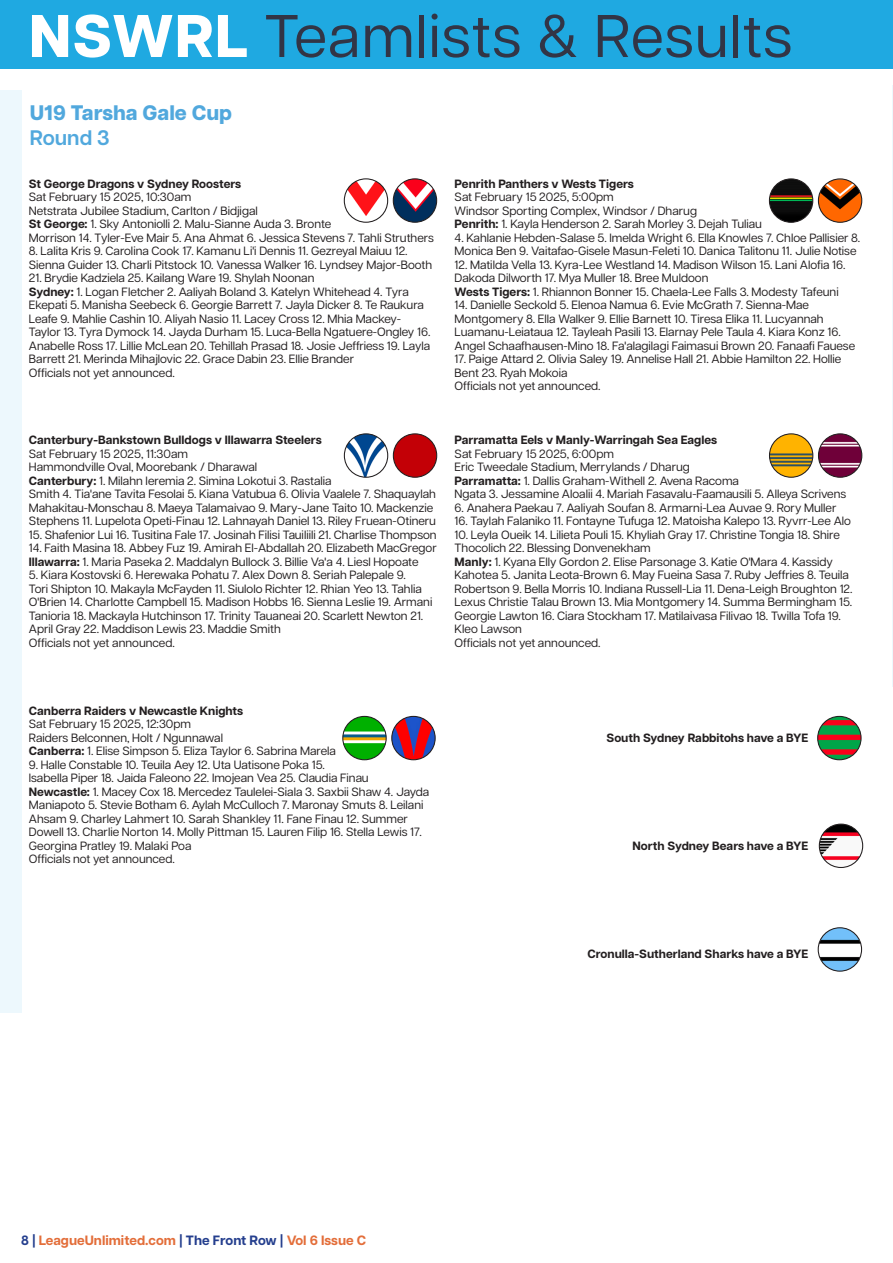
<style>
.page{position:relative;width:893px;height:1263px;background:#fff}
.page>*{position:absolute;margin:0;border:0;box-sizing:border-box;transform-origin:0 0}
.t1{font:60px "Articulat CF";letter-spacing:.02em;color:#323546}
.t2{font:800 21px "Articulat CF";color:#51a8dd}
.t3{font:600 21px "Articulat CF";color:#51a8dd}
.t4{font:700 13.5px "Articulat CF";color:#e36e3a}
.t5{font:12px/13.5px "Articulat CF";color:#231f20}
.t6{font:700 12px "Articulat CF";color:#231f20}
.s1{font-weight:800;color:#fff}
.s2{font-weight:700}
.s3{color:#253f8e}
</style>
<div class="page">
<div style="left:0;top:0;width:893px;height:68px;background:#1fa9e1"></div>
<img style="left:819px;top:824px;width:44px;height:43px;border-radius:22px">
<div style="left:819px;top:824px;width:44px;height:44px;border:1px solid #231f20;border-radius:50%"></div>
<img style="left:818px;top:716px;width:43px;height:44px;border-radius:22px">
<div style="left:817px;top:716px;width:45px;height:44px;border:1px solid #231f20;border-radius:50%"></div>
<img style="left:344px;top:179px;width:44px;height:43px;border-radius:22px">
<div style="left:344px;top:178px;width:44px;height:45px;border:1px solid #231f20;border-radius:50%"></div>
<img style="left:393px;top:179px;width:44px;height:43px;border-radius:22px">
<div style="left:393px;top:178px;width:44px;height:45px;border:1px solid #231f20;border-radius:50%"></div>
<img style="left:343px;top:716px;width:43px;height:44px;border-radius:22px">
<div style="left:342px;top:716px;width:45px;height:44px;border:1px solid #231f20;border-radius:50%"></div>
<img style="left:392px;top:716px;width:43px;height:44px;border-radius:22px">
<div style="left:391px;top:716px;width:45px;height:44px;border:1px solid #231f20;border-radius:50%"></div>
<img style="left:769px;top:179px;width:44px;height:43px;border-radius:22px">
<div style="left:769px;top:178px;width:44px;height:45px;border:1px solid #231f20;border-radius:50%"></div>
<img style="left:818px;top:179px;width:44px;height:43px;border-radius:22px">
<div style="left:818px;top:178px;width:44px;height:45px;border:1px solid #231f20;border-radius:50%"></div>
<img style="left:344px;top:434px;width:44px;height:43px;border-radius:22px">
<div style="left:344px;top:433px;width:44px;height:45px;border:1px solid #231f20;border-radius:50%"></div>
<img style="left:393px;top:434px;width:44px;height:43px;border-radius:22px">
<div style="left:393px;top:433px;width:44px;height:45px;border:1px solid #231f20;border-radius:50%"></div>
<img style="left:769px;top:434px;width:44px;height:43px;border-radius:22px">
<div style="left:769px;top:433px;width:44px;height:45px;border:1px solid #231f20;border-radius:50%"></div>
<img style="left:818px;top:434px;width:44px;height:43px;border-radius:22px">
<div style="left:818px;top:433px;width:44px;height:45px;border:1px solid #231f20;border-radius:50%"></div>
<img style="left:818px;top:928px;width:44px;height:43px;border-radius:22px">
<div style="left:818px;top:927px;width:44px;height:45px;border:1px solid #231f20;border-radius:50%"></div>
<div style="left:0;top:90px;width:21px;height:922px;background:#edf8fd"></div>
<p class="t1" style="left:29px;top:-7px;width:765px"><span class="s1">NSWRL</span> Teamlists &amp; Results</p>
<p class="t2" style="left:30px;top:97px;width:204px">U19 Tarsha Gale Cup</p>
<p class="t3" style="left:30px;top:122px;width:81px">Round 3</p>
<p class="t6" style="left:29px;top:175px;width:214px">St George Dragons v Sydney Roosters</p>
<p class="t5" style="left:29px;top:190px;width:164px">Sat February 15 2025, 10:30am</p>
<p class="t5" style="left:29px;top:203px;width:230px">Netstrata Jubilee Stadium, Carlton / Bidjigal</p>
<p class="t5" style="left:29px;top:217px;width:406px"><span class="s2">St George:</span> 1. Sky Antoniolli 2. Malu-Sianne Auda 3. Bronte<br>Morrison 14. Tyler-Eve Mair 5. Ana Ahmat 6. Jessica Stevens 7. Tahli Struthers</p>
<p class="t5" style="left:29px;top:244px;width:405px">8. Lalita Kris 9. Carolina Cook 17. Kamanu Li'i Dennis 11. Gezreyal Maiuu 12.<br>Sienna Guider 13. Charli Pitstock 10. Vanessa Walker 16. Lyndsey Major-Booth</p>
<p class="t5" style="left:29px;top:271px;width:287px">21. Brydie Kadziela 25. Kailang Ware 19. Shylah Noonan</p>
<p class="t5" style="left:29px;top:284px;width:403px"><span class="s2">Sydney:</span> 1. Logan Fletcher 2. Aaliyah Boland 3. Katelyn Whitehead 4. Tyra Ekepati 5. Manisha Seebeck 6. Georgie Barrett 7. Jayla Dicker 8. Te Raukura Leafe 9. Mahlie Cashin 10. Aliyah Nasio 11. Lacey Cross 12. Mhia Mackey-Taylor 13. Tyra Dymock 14. Jayda Durham 15. Luca-Bella Ngatuere-Ongley 16.<br>Anabelle Ross 17. Lillie McLean 20. Tehillah Prasad 18. Josie Jeffriess 19. Layla Barrett 21. Merinda Mihajlovic 22. Grace Dabin 23. Ellie Brander</p>
<p class="t5" style="left:29px;top:365px;width:147px">Officials not yet announced.</p>
<p class="t6" style="left:29px;top:431px;width:294px">Canterbury-Bankstown Bulldogs v Illawarra Steelers</p>
<p class="t5" style="left:29px;top:446px;width:161px">Sat February 15 2025, 11:30am</p>
<p class="t5" style="left:29px;top:460px;width:230px">Hammondville Oval, Moorebank / Dharawal</p>
<p class="t5" style="left:29px;top:473px;width:409px"><span class="s2">Canterbury:</span> 1. Milahn Ieremia 2. Simina Lokotui 3. Rastalia<br>Smith 4. Tia'ane Tavita Fesolai 5. Kiana Vatubua 6. Olivia Vaalele 7. Shaquaylah Mahakitau-Monschau 8. Maeya Talamaivao 9. Mary-Jane Taito 10. Mackenzie Stephens 11. Lupelota Opeti-Finau 12. Lahnayah Daniel 13. Riley Fruean-Otineru</p>
<p class="t5" style="left:29px;top:527px;width:409px">15. Shafenior Lui 16. Tusitina Fale 17. Josinah Filisi Tauiliili 21. Charlise Thompson</p>
<p class="t5" style="left:29px;top:541px;width:409px">14. Faith Masina 18. Abbey Fuz 19. Amirah El-Abdallah 20. Elizabeth MacGregor</p>
<p class="t5" style="left:29px;top:554px;width:391px"><span class="s2">Illawarra:</span> 1. Maria Paseka 2. Maddalyn Bullock 3. Billie Va'a 4. Liesl Hopoate</p>
<p class="t5" style="left:29px;top:568px;width:405px">5. Kiara Kostovski 6. Herewaka Pohatu 7. Alex Down 8. Seriah Palepale 9.<br>Tori Shipton 10. Makayla McFayden 11. Siulolo Richter 12. Rhian Yeo 13. Tahlia O'Brien 14. Charlotte Campbell 15. Madison Hobbs 16. Sienna Leslie 19. Armani Tanioria 18. Mackayla Hutchinson 17. Trinity Tauaneai 20. Scarlett Newton 21.<br>April Gray 22. Maddison Lewis 23. Maddie Smith</p>
<p class="t5" style="left:29px;top:635px;width:147px">Officials not yet announced.</p>
<p class="t6" style="left:455px;top:175px;width:181px">Penrith Panthers v Wests Tigers</p>
<p class="t5" style="left:455px;top:190px;width:161px">Sat February 15 2025, 5:00pm</p>
<p class="t5" style="left:455px;top:203px;width:244px">Windsor Sporting Complex, Windsor / Dharug</p>
<p class="t5" style="left:455px;top:217px;width:309px"><span class="s2">Penrith:</span> 1. Kayla Henderson 2. Sarah Morley 3. Dejah Tuliau</p>
<p class="t5" style="left:455px;top:230px;width:407px">4. Kahlanie Hebden-Salase 5. Imelda Wright 6. Ella Knowles 7. Chloe Pallisier 8.<br>Monica Ben 9. Vaitafao-Gisele Masun-Feleti 10. Danica Talitonu 11. Julie Notise</p>
<p class="t5" style="left:455px;top:257px;width:392px">12. Matilda Vella 13. Kyra-Lee Westland 14. Madison Wilson 15. Lani Alofia 16.<br>Dakoda Dilworth 17. Mya Muller 18. Bree Muldoon</p>
<p class="t5" style="left:455px;top:284px;width:385px"><span class="s2">Wests Tigers:</span> 1. Rhiannon Bonner 15. Chaela-Lee Falls 3. Modesty Tafeuni</p>
<p class="t5" style="left:455px;top:298px;width:402px">14. Danielle Seckold 5. Elenoa Namua 6. Evie McGrath 7. Sienna-Mae Montgomery 8. Ella Walker 9. Ellie Barnett 10. Tiresa Elika 11. Lucyannah Luamanu-Leiataua 12. Tayleah Pasili 13. Elarnay Pele Taula 4. Kiara Konz 16.<br>Angel Schaafhausen-Mino 18. Fa'alagilagi Faimasui Brown 20. Fanaafi Fauese</p>
<p class="t5" style="left:455px;top:352px;width:388px">17. Paige Attard 2. Olivia Saley 19. Annelise Hall 21. Abbie Hamilton 22. Hollie<br>Bent 23. Ryah Mokoia</p>
<p class="t5" style="left:455px;top:379px;width:147px">Officials not yet announced.</p>
<p class="t6" style="left:455px;top:431px;width:264px">Parramatta Eels v Manly-Warringah Sea Eagles</p>
<p class="t5" style="left:455px;top:446px;width:161px">Sat February 15 2025, 6:00pm</p>
<p class="t5" style="left:455px;top:460px;width:237px">Eric Tweedale Stadium, Merrylands / Dharug</p>
<p class="t5" style="left:455px;top:473px;width:393px"><span class="s2">Parramatta:</span> 1. Dallis Graham-Withell 2. Avena Racoma<br>Ngata 3. Jessamine Aloalii 4. Mariah Fasavalu-Faamausili 5. Alleya Scrivens</p>
<p class="t5" style="left:455px;top:500px;width:383px">6. Anahera Paekau 7. Aaliyah Soufan 8. Armarni-Lea Auvae 9. Rory Muller</p>
<p class="t5" style="left:455px;top:514px;width:398px">16. Taylah Falaniko 11. Fontayne Tufuga 12. Matoisha Kalepo 13. Ryvrr-Lee Alo</p>
<p class="t5" style="left:455px;top:527px;width:387px">10. Leyla Oueik 14. Lilieta Pouli 15. Khyliah Gray 17. Christine Tongia 18. Shire<br>Thocolich 22. Blessing Donvenekham</p>
<p class="t5" style="left:455px;top:554px;width:399px"><span class="s2">Manly:</span> 1. Kyana Elly Gordon 2. Elise Parsonage 3. Katie O'Mara 4. Kassidy Kahotea 5. Janita Leota-Brown 6. May Fueina Sasa 7. Ruby Jeffries 8. Teuila Robertson 9. Bella Morris 10. Indiana Russell-Lia 11. Dena-Leigh Broughton 12.<br>Lexus Christie Talau Brown 13. Mia Montgomery 14. Summa Bermingham 15.<br>Georgie Lawton 16. Ciara Stockham 17. Matilaivasa Filivao 18. Twilla Tofa 19.<br>Kleo Lawson</p>
<p class="t5" style="left:455px;top:635px;width:147px">Officials not yet announced.</p>
<p class="t6" style="left:29px;top:701px;width:216px">Canberra Raiders v Newcastle Knights</p>
<p class="t5" style="left:29px;top:716px;width:164px">Sat February 15 2025, 12:30pm</p>
<p class="t5" style="left:29px;top:730px;width:196px">Raiders Belconnen, Holt / Ngunnawal</p>
<p class="t5" style="left:29px;top:743px;width:309px"><span class="s2">Canberra:</span> 1. Elise Simpson 5. Eliza Taylor 6. Sabrina Marela</p>
<p class="t5" style="left:29px;top:757px;width:341px">9. Halle Constable 10. Teuila Aey 12. Uta Uatisone Poka 15.<br>Isabella Piper 18. Jaida Faleono 22. Imojean Vea 25. Claudia Finau</p>
<p class="t5" style="left:29px;top:784px;width:402px"><span class="s2">Newcastle:</span> 1. Macey Cox 18. Mercedez Taulelei-Siala 3. Saxbii Shaw 4. Jayda Maniapoto 5. Stevie Botham 6. Aylah McCulloch 7. Maronay Smuts 8. Leilani Ahsam 9. Charley Lahmert 10. Sarah Shankley 11. Fane Finau 12. Summer Dowell 13. Charlie Norton 14. Molly Pittman 15. Lauren Filip 16. Stella Lewis 17.<br>Georgina Pratley 19. Malaki Poa</p>
<p class="t5" style="left:29px;top:851px;width:147px">Officials not yet announced.</p>
<p class="t6" style="left:606px;top:728px;width:203px">South Sydney Rabbitohs have a BYE</p>
<p class="t6" style="left:633px;top:836px;width:177px">North Sydney Bears have a BYE</p>
<p class="t6" style="left:588px;top:944px;width:222px">Cronulla-Sutherland Sharks have a BYE</p>
<p class="t4" style="left:21px;top:1231px;width:347px"><span class="s3">8 |</span> LeagueUnlimited.com <span class="s3">| The Front Row |</span> Vol 6 Issue C</p>
</div>
